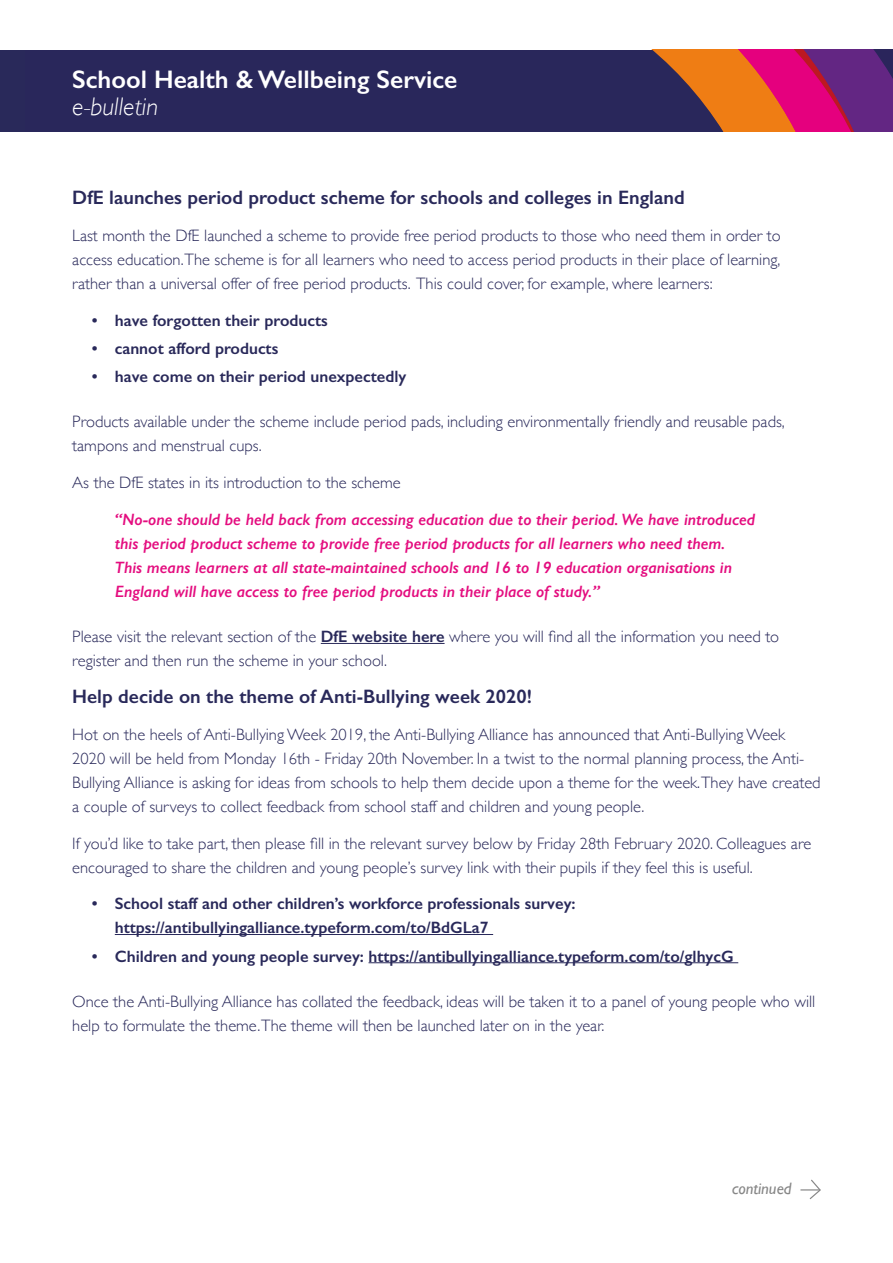
<style>
.page{position:relative;width:893px;height:1263px;background:#fff}
.page>*{position:absolute;margin:0;border:0;box-sizing:border-box;transform-origin:0 0}
.t1{font:600 25.5px "Gill Sans";color:#fff}
.t2{font:italic 300 25.5px "Gill Sans";color:#fff}
.t3{font:600 19.5px "Gill Sans";color:#29295a}
.t4{font:300 16.5px/24px "Gill Sans";color:#29295a}
.t5{font:italic 600 16.5px/24px "Gill Sans";color:#e40d7f}
.t6{font:600 16.5px/24px "Gill Sans";color:#29295a}
.t7{font:italic 16.5px "Gill Sans";color:#878787}
.s1{font-weight:600}
</style>
<div class="page">
<div style="left:0;top:50px;width:893px;height:82px;background:#29295a"></div>
<svg style="left:652px;top:50px;width:241px;height:82px"></svg>
<hr style="left:321px;top:643px;width:124px;height:1px;background:#29295a">
<hr style="left:115px;top:934px;width:378px;height:1px;background:#29295a">
<hr style="left:369px;top:962px;width:369px;height:1px;background:#29295a">
<svg style="left:801px;top:1179px;width:20px;height:21px"></svg>
<h1 class="t1" style="left:72px;top:64px;width:387px">School Health &amp; Wellbeing Service</h1>
<h1 class="t2" style="left:72px;top:92px;width:87px">e-bulletin</h1>
<p class="t3" style="left:72px;top:186px;width:614px">DfE launches period product scheme for schools and colleges in England</p>
<p class="t4" style="left:72px;top:223px;width:710px;text-align:justify">Last month the DfE launched a scheme to provide free period products to those who need them in order to access education.The scheme is for all learners who need to access period products in their place of learning, rather than a universal offer of free period products. This could cover, for example, where learners:</p>
<p class="t6" style="left:92px;top:308px;width:237px">• have forgotten their products</p>
<p class="t6" style="left:92px;top:336px;width:188px">• cannot afford products</p>
<p class="t6" style="left:92px;top:364px;width:316px">• have come on their period unexpectedly</p>
<p class="t4" style="left:72px;top:409px;width:714px">Products available under the scheme include period pads, including environmentally friendly and reusable pads, tampons and menstrual cups.</p>
<p class="t4" style="left:72px;top:470px;width:330px">As the DfE states in its introduction to the scheme</p>
<p class="t5" style="left:115px;top:507px;width:642px">“No-one should be held back from accessing education due to their period. We have introduced this period product scheme to provide free period products for all learners who need them.<br>This means learners at all state-maintained schools and 16 to 19 education organisations in England will have access to free period products in their place of study.”</p>
<p class="t4" style="left:72px;top:624px;width:708px">Please visit the relevant section of the <span class="s1">DfE website here</span> where you will find all the information you need to register and then run the scheme in your school.</p>
<p class="t3" style="left:72px;top:684px;width:461px">Help decide on the theme of Anti-Bullying week 2020!</p>
<p class="t4" style="left:72px;top:721px;width:750px">Hot on the heels of Anti-Bullying Week 2019, the Anti-Bullying Alliance has announced that Anti-Bullying Week 2020 will be held from Monday 16th - Friday 20th November. In a twist to the normal planning process, the Anti-Bullying Alliance is asking for ideas from schools to help them decide upon a theme for the week.They have created a couple of surveys to collect feedback from school staff and children and young people.</p>
<p class="t4" style="left:72px;top:830px;width:741px">If you’d like to take part, then please fill in the relevant survey below by Friday 28th February 2020. Colleagues are encouraged to share the children and young people’s survey link with their pupils if they feel this is useful.</p>
<p class="t6" style="left:115px;top:891px;width:462px;text-indent:-23px">• School staff and other children’s workforce professionals survey: https://antibullyingalliance.typeform.com/to/BdGLa7</p>
<p class="t6" style="left:92px;top:944px;width:643px">• Children and young people survey: https://antibullyingalliance.typeform.com/to/glhycG</p>
<p class="t4" style="left:72px;top:989px;width:744px">Once the Anti-Bullying Alliance has collated the feedback, ideas will be taken it to a panel of young people who will help to formulate the theme.The theme will then be launched later on in the year.</p>
<p class="t7" style="left:732px;top:1179px;width:61px">continued</p>
</div>
